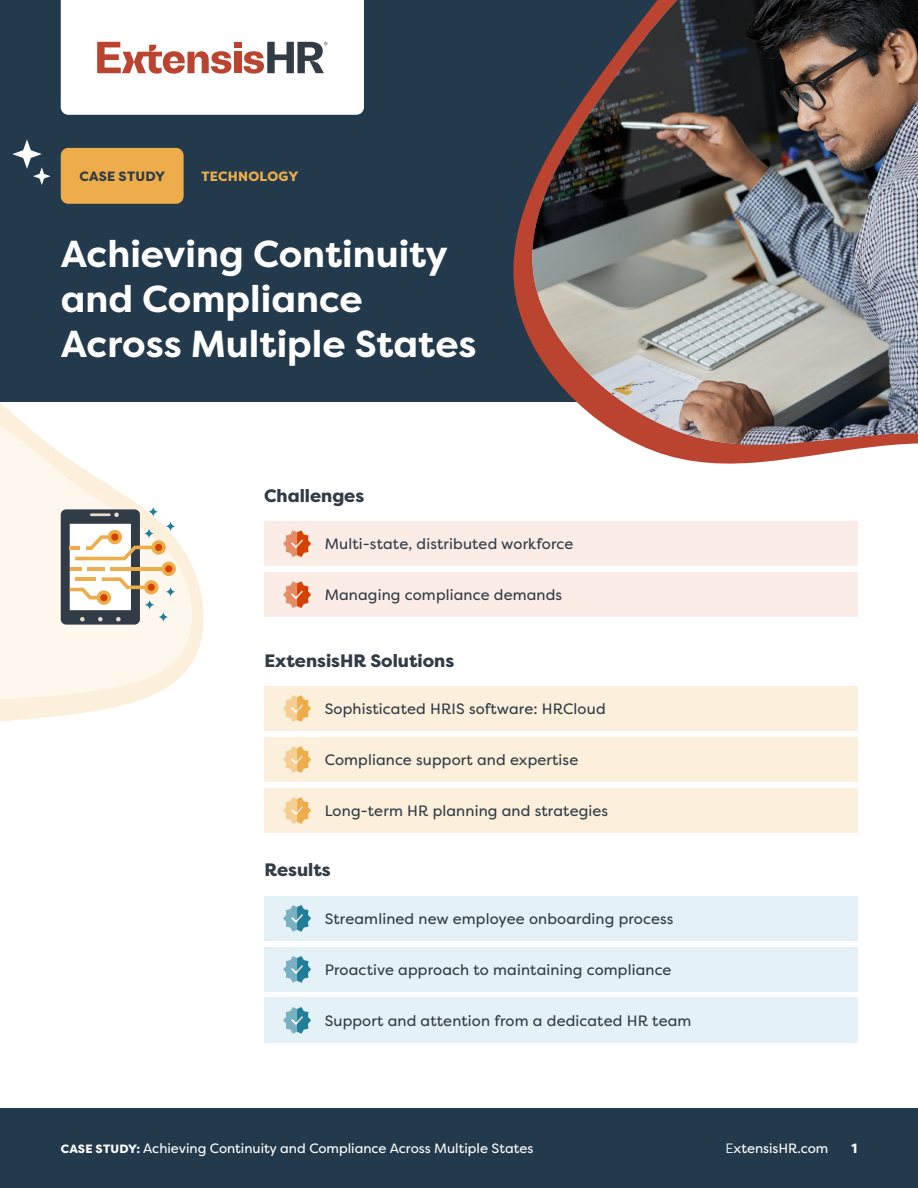
<style>
.page{position:relative;width:918px;height:1188px;background:#fff}
.page>*{position:absolute;margin:0;border:0;box-sizing:border-box;transform-origin:0 0}
.t1{font:700 37.5px/45px "Filson Pro";color:#fff}
.Body_Copy{font:800 18px "Filson Pro";color:#313c46}
.Body_Copy_-_NEW{font:15px "Filson Pro";letter-spacing:.01em;color:#313c46}
.t2{font:13.5px "Filson Pro";color:#fff}
.t3{font:800 13.5px "Filson Pro";letter-spacing:.02em;color:#eead4b}
.t4{font:800 13.5px "Filson Pro";letter-spacing:.015em;color:#313c46}
.t5{font:800 13.5px "Filson Pro";color:#fff}
.s1{font-weight:800;font-size:12px}
.s2{font-style:inherit}
</style>
<div class="page">
<div style="left:0;top:1108px;width:918px;height:80px;background:#233a4c"></div>
<svg style="left:0;top:403px;width:204px;height:319px"></svg>
<svg style="left:0;top:409px;width:200px;height:292px"></svg>
<div style="left:0;top:0;width:918px;height:402px;background:#233a4c"></div>
<svg style="left:0;top:479px;width:194px;height:207px"></svg>
<svg style="left:165px;top:521px;width:11px;height:11px"></svg>
<svg style="left:144px;top:528px;width:10px;height:11px"></svg>
<svg style="left:148px;top:506px;width:11px;height:11px"></svg>
<svg style="left:144px;top:599px;width:11px;height:11px"></svg>
<svg style="left:165px;top:586px;width:11px;height:11px"></svg>
<svg style="left:158px;top:612px;width:11px;height:10px"></svg>
<div style="left:61px;top:148px;width:123px;height:56px;background:#eead4b;border-radius:8px"></div>
<svg style="left:12px;top:139px;width:39px;height:46px"></svg>
<svg style="left:61px;top:0;width:303px;height:115px;background:#f3eae9"></svg>
<svg style="left:513px;top:216px;width:288px;height:248px"></svg>
<svg style="left:522px;top:447px;width:350px;height:10px"></svg>
<img style="left:522px;top:0;width:396px;height:447px">
<div style="left:264px;top:686px;width:593px;height:45px;background:#fcefdb"></div>
<svg style="left:283px;top:695px;width:28px;height:27px"></svg>
<div style="left:264px;top:737px;width:593px;height:45px;background:#fcefdb"></div>
<svg style="left:283px;top:746px;width:28px;height:27px"></svg>
<div style="left:264px;top:788px;width:593px;height:45px;background:#fcefdb"></div>
<svg style="left:283px;top:797px;width:28px;height:27px"></svg>
<div style="left:264px;top:521px;width:593px;height:45px;background:#fbece6"></div>
<svg style="left:283px;top:530px;width:28px;height:27px"></svg>
<div style="left:264px;top:572px;width:593px;height:45px;background:#fbece6"></div>
<svg style="left:283px;top:581px;width:28px;height:27px"></svg>
<div style="left:264px;top:896px;width:593px;height:45px;background:#e4f2f8"></div>
<svg style="left:283px;top:905px;width:28px;height:27px"></svg>
<div style="left:264px;top:947px;width:593px;height:45px;background:#e4f2f8"></div>
<svg style="left:283px;top:956px;width:28px;height:27px"></svg>
<div style="left:264px;top:998px;width:593px;height:45px;background:#e4f2f8"></div>
<svg style="left:283px;top:1007px;width:28px;height:27px"></svg>
<p class="t4" style="left:80px;top:168px;width:87px">CASE STUDY</p>
<p class="t3" style="left:202px;top:168px;width:98px">TECHNOLOGY</p>
<p class="t1" style="left:61px;top:232px;width:417px">Achieving Continuity and Compliance<br>Across Multiple States</p>
<p class="Body_Copy" style="left:264px;top:484px;width:102px">Challenges</p>
<p class="Body_Copy_-_NEW" style="left:325px;top:534px;width:250px">Multi-state, distributed workforce</p>
<p class="Body_Copy_-_NEW" style="left:325px;top:585px;width:239px">Managing compliance demands</p>
<p class="Body_Copy" style="left:264px;top:649px;width:191px">ExtensisHR Solutions</p>
<p class="Body_Copy_-_NEW" style="left:325px;top:699px;width:282px">Sophisticated HRIS software: HRCloud</p>
<p class="Body_Copy_-_NEW" style="left:325px;top:750px;width:255px">Compliance support and expertise</p>
<p class="Body_Copy_-_NEW" style="left:325px;top:801px;width:285px">Long-term HR planning and strategies</p>
<p class="Body_Copy" style="left:264px;top:859px;width:68px">Results</p>
<p class="Body_Copy_-_NEW" style="left:325px;top:909px;width:350px">Streamlined new employee onboarding process</p>
<p class="Body_Copy_-_NEW" style="left:325px;top:960px;width:348px">Proactive approach to maintaining compliance</p>
<p class="Body_Copy_-_NEW" style="left:325px;top:1011px;width:368px">Support and attention from a dedicated HR team</p>
<p class="t2" style="left:61px;top:1139px;width:474px"><span class="s1">CASE STUDY:</span> Achieving Continuity and Compliance Across Multiple States</p>
<p class="t2" style="left:726px;top:1139px;width:104px"><span class="s2">E</span>xtensisHR.com</p>
<p class="t5" style="left:851px;top:1139px;width:7px">1</p>
</div>
